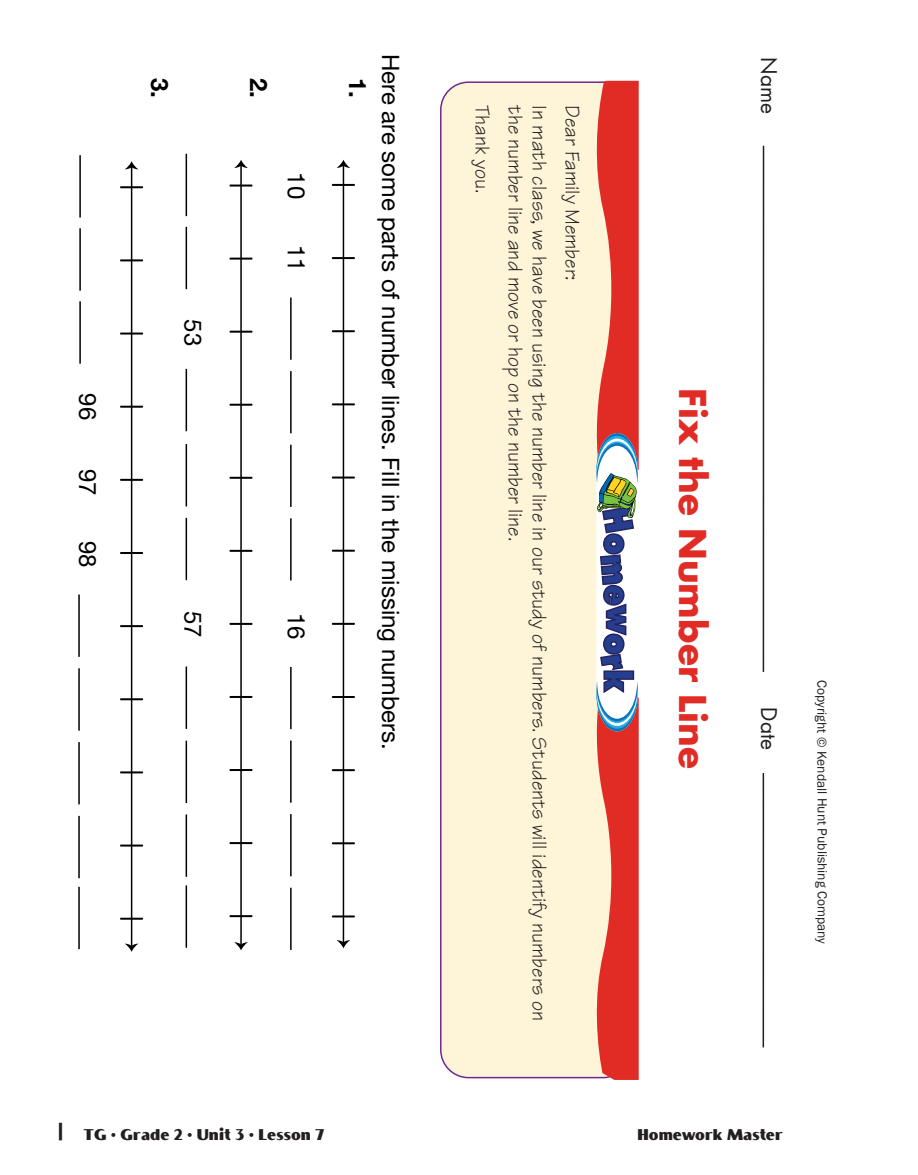
<style>
.page{position:relative;width:918px;height:1175px;background:#fff}
.page>*{position:absolute;margin:0;border:0;box-sizing:border-box;transform-origin:0 0}
.t1{font:700 36px "Futura";color:#e12c26}
.t2{font:24px "Helvetica Neue";color:#000}
.t3{font:700 24px "Helvetica Neue";color:#000}
.t4{font:21px "Tekton";color:#231f20}
.t5{font:21px "Futura";color:#231f20}
.t6{font:16.5px "Boca Raton ICG Solid";color:#231f20}
.t7{font:13.5px "Franklin Gothic";color:#231f20}
.s1{font-family:"PCF Hel";font-weight:700;font-size:24px}
</style>
<div class="page">
<hr style="left:332px;top:184px;width:23px;height:2px;background:#000">
<hr style="left:332px;top:257px;width:23px;height:2px;background:#000">
<hr style="left:332px;top:330px;width:23px;height:2px;background:#000">
<hr style="left:332px;top:403px;width:23px;height:2px;background:#000">
<hr style="left:332px;top:476px;width:23px;height:2px;background:#000">
<hr style="left:332px;top:549px;width:23px;height:2px;background:#000">
<hr style="left:332px;top:623px;width:23px;height:2px;background:#000">
<hr style="left:332px;top:696px;width:23px;height:2px;background:#000">
<hr style="left:332px;top:769px;width:23px;height:2px;background:#000">
<hr style="left:332px;top:842px;width:23px;height:2px;background:#000">
<hr style="left:332px;top:915px;width:23px;height:2px;background:#000">
<hr style="left:343px;top:165px;width:1px;height:778px;background:#000">
<svg style="left:337px;top:160px;width:13px;height:8px"></svg>
<svg style="left:337px;top:940px;width:13px;height:8px"></svg>
<hr style="left:290px;top:887px;width:2px;height:63px;background:#000">
<hr style="left:290px;top:667px;width:2px;height:62px;background:#000">
<hr style="left:290px;top:740px;width:2px;height:62px;background:#000">
<hr style="left:290px;top:814px;width:2px;height:62px;background:#000">
<hr style="left:290px;top:518px;width:2px;height:62px;background:#000">
<hr style="left:290px;top:297px;width:2px;height:63px;background:#000">
<hr style="left:290px;top:371px;width:2px;height:62px;background:#000">
<hr style="left:290px;top:445px;width:2px;height:62px;background:#000">
<hr style="left:186px;top:154px;width:1px;height:62px;background:#000">
<hr style="left:186px;top:227px;width:1px;height:62px;background:#000">
<hr style="left:186px;top:814px;width:1px;height:62px;background:#000">
<hr style="left:186px;top:885px;width:1px;height:62px;background:#000">
<hr style="left:186px;top:666px;width:1px;height:63px;background:#000">
<hr style="left:186px;top:444px;width:1px;height:62px;background:#000">
<hr style="left:186px;top:369px;width:1px;height:62px;background:#000">
<hr style="left:186px;top:518px;width:1px;height:62px;background:#000">
<hr style="left:186px;top:740px;width:1px;height:63px;background:#000">
<hr style="left:230px;top:184px;width:23px;height:2px;background:#000">
<hr style="left:230px;top:257px;width:23px;height:2px;background:#000">
<hr style="left:230px;top:331px;width:23px;height:2px;background:#000">
<hr style="left:230px;top:404px;width:23px;height:2px;background:#000">
<hr style="left:230px;top:477px;width:23px;height:2px;background:#000">
<hr style="left:230px;top:550px;width:23px;height:2px;background:#000">
<hr style="left:230px;top:623px;width:23px;height:2px;background:#000">
<hr style="left:230px;top:696px;width:23px;height:2px;background:#000">
<hr style="left:230px;top:769px;width:23px;height:2px;background:#000">
<hr style="left:230px;top:842px;width:23px;height:2px;background:#000">
<hr style="left:230px;top:915px;width:23px;height:2px;background:#000">
<hr style="left:240px;top:165px;width:2px;height:780px;background:#000">
<svg style="left:234px;top:160px;width:14px;height:8px"></svg>
<svg style="left:234px;top:942px;width:14px;height:8px"></svg>
<hr style="left:79px;top:155px;width:2px;height:62px;background:#000">
<hr style="left:79px;top:228px;width:2px;height:63px;background:#000">
<hr style="left:79px;top:301px;width:2px;height:63px;background:#000">
<hr style="left:78px;top:816px;width:2px;height:62px;background:#000">
<hr style="left:78px;top:886px;width:2px;height:63px;background:#000">
<hr style="left:78px;top:594px;width:2px;height:63px;background:#000">
<hr style="left:78px;top:668px;width:2px;height:62px;background:#000">
<hr style="left:78px;top:742px;width:2px;height:62px;background:#000">
<hr style="left:120px;top:186px;width:23px;height:2px;background:#000">
<hr style="left:120px;top:259px;width:23px;height:2px;background:#000">
<hr style="left:120px;top:332px;width:23px;height:2px;background:#000">
<hr style="left:120px;top:406px;width:23px;height:2px;background:#000">
<hr style="left:120px;top:479px;width:23px;height:2px;background:#000">
<hr style="left:120px;top:552px;width:23px;height:2px;background:#000">
<hr style="left:120px;top:625px;width:23px;height:2px;background:#000">
<hr style="left:120px;top:698px;width:23px;height:2px;background:#000">
<hr style="left:120px;top:771px;width:23px;height:2px;background:#000">
<hr style="left:120px;top:844px;width:23px;height:2px;background:#000">
<hr style="left:120px;top:917px;width:23px;height:2px;background:#000">
<hr style="left:131px;top:166px;width:1px;height:780px;background:#000">
<svg style="left:125px;top:161px;width:13px;height:8px"></svg>
<svg style="left:125px;top:943px;width:13px;height:9px"></svg>
<hr style="left:763px;top:146px;width:1px;height:526px;background:#231f20">
<hr style="left:763px;top:773px;width:1px;height:274px;background:#231f20">
<div style="left:440px;top:81px;width:154px;height:997px;background:#fef4d8"></div>
<svg style="left:594px;top:81px;width:45px;height:999px;background:#d5716e"></svg>
<p class="t2" style="left:96px;top:393px;width:28px;rotate:90deg">96</p>
<p class="t2" style="left:96px;top:468px;width:28px;rotate:90deg">97</p>
<p class="t2" style="left:96px;top:541px;width:28px;rotate:90deg">98</p>
<p class="t3" style="left:168px;top:78px;width:22px;rotate:90deg">3.</p>
<p class="t3" style="left:267px;top:78px;width:22px;rotate:90deg">2.</p>
<p class="t3" style="left:366px;top:78px;width:22px;rotate:90deg">1.</p>
<p class="t2" style="left:305px;top:172px;width:28px;rotate:90deg">10</p>
<p class="t2" style="left:202px;top:319px;width:28px;rotate:90deg">53</p>
<p class="t2" style="left:305px;top:245px;width:28px;rotate:90deg">11</p>
<p class="t2" style="left:202px;top:611px;width:28px;rotate:90deg">57</p>
<p class="t2" style="left:305px;top:613px;width:28px;rotate:90deg">16</p>
<p class="t2" style="left:399px;top:54px;width:697px;rotate:90deg">Here are some parts of number lines. Fill in the missing numbers.</p>
<p class="t4" style="left:490px;top:105px;width:89px;rotate:90deg">Thank you.</p>
<p class="t4" style="left:523px;top:105px;width:437px;rotate:90deg">the number line and move or hop on the number line.</p>
<p class="t4" style="left:547px;top:105px;width:916px;rotate:90deg">In math class, we have been using the number line in our study of numbers. Students will identify numbers on</p>
<p class="t4" style="left:580px;top:105px;width:176px;rotate:90deg">Dear Family Member:</p>
<p class="t5" style="left:779px;top:57px;width:58px;rotate:90deg">Name</p>
<p class="t1" style="left:709px;top:388px;width:382px;rotate:90deg">Fix the Number Line</p>
<p class="t5" style="left:778px;top:707px;width:44px;rotate:90deg">Date</p>
<p class="t7" style="left:831px;top:680px;width:265px;rotate:90deg">Copyright © Kendall Hunt Publishing Company</p>
<p class="t6" style="left:54px;top:1124px;width:272px"><span class="s1">1</span> TG • Grade 2 • Unit 3 • Lesson 7</p>
<p class="t6" style="left:638px;top:1124px;width:147px">Homework Master</p>
</div>
